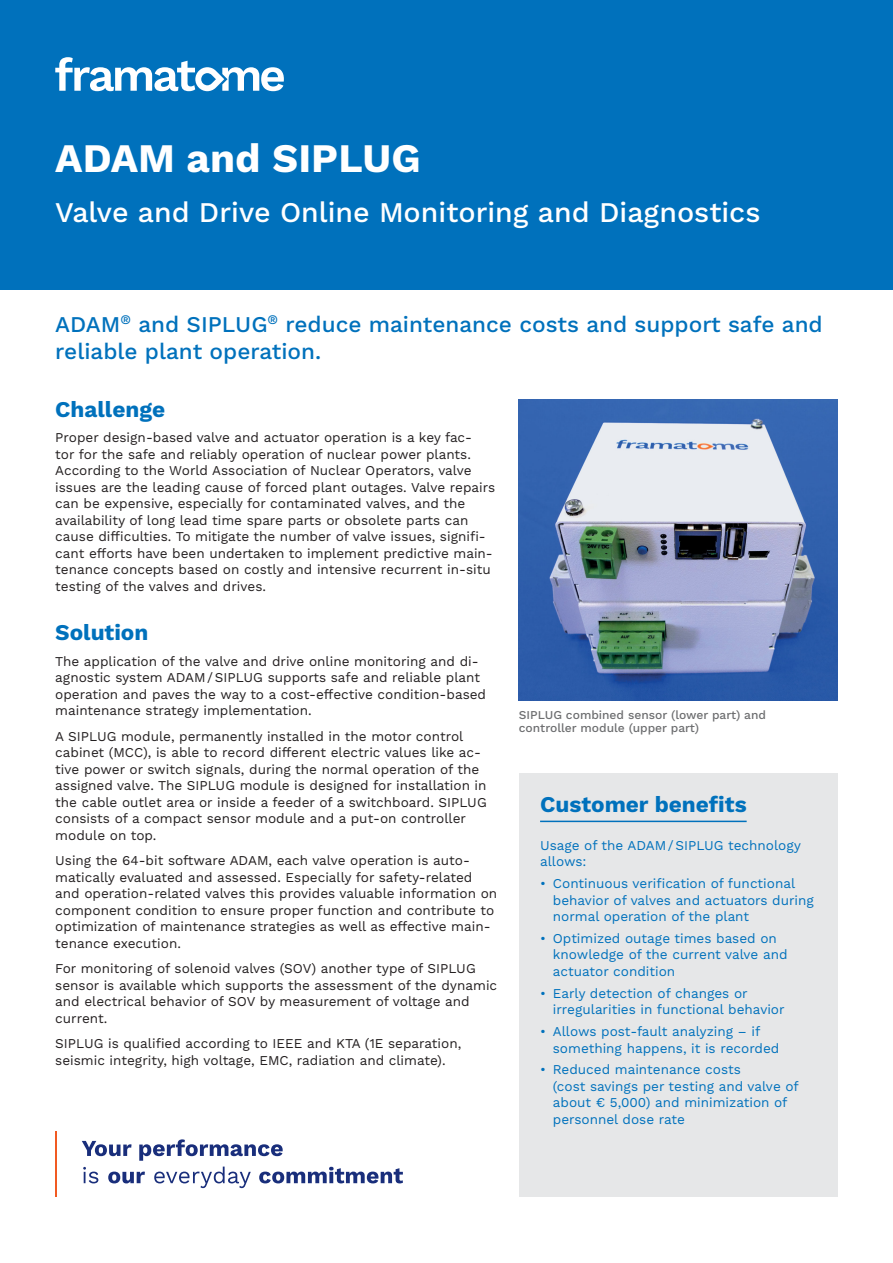
<style>
.page{position:relative;width:893px;height:1263px;background:#fff}
.page>*{position:absolute;margin:0;border:0;box-sizing:border-box;transform-origin:0 0}
.t1{font:700 40.5px "Work Sans";color:#fff}
.t2{font:500 28.5px "Work Sans";color:#fff}
.t3{font:500 22.5px/27px "Work Sans";color:#0071bc}
.t4{font:700 22.5px "Work Sans";color:#0071bc}
.t5{font:13.5px/16.5px "Work Sans";color:#231f20}
.t6{font:13.5px/16.5px "Work Sans";color:#0071bc}
.t7{font:500 12px/13.5px "Work Sans";color:#6d6e70}
</style>
<div class="page">
<div style="left:0;top:0;width:893px;height:289px;background:#0071bc"></div>
<svg style="left:55px;top:57px;width:229px;height:34px"></svg>
<div style="left:519px;top:774px;width:319px;height:423px;background:#e6e7e8"></div>
<svg style="left:82px;top:1141px;width:50px;height:15px"></svg>
<svg style="left:139px;top:1139px;width:144px;height:22px"></svg>
<svg style="left:83px;top:1167px;width:15px;height:16px"></svg>
<svg style="left:108px;top:1172px;width:37px;height:11px"></svg>
<svg style="left:154px;top:1167px;width:97px;height:21px"></svg>
<svg style="left:259px;top:1167px;width:144px;height:16px"></svg>
<hr style="left:55px;top:1131px;width:2px;height:66px;background:#f15a22">
<hr style="left:540px;top:821px;width:207px;height:1px;background:#0071bc">
<img style="left:519px;top:400px;width:319px;height:301px">
<h1 class="t1" style="left:55px;top:143px;width:367px">ADAM and SIPLUG</h1>
<h2 class="t2" style="left:55px;top:201px;width:707px">Valve and Drive Online Monitoring and Diagnostics</h2>
<h3 class="t3" style="left:55px;top:312px;width:769px">ADAM<sup>®</sup> and SIPLUG<sup>®</sup> reduce maintenance costs and support safe and reliable plant operation.</h3>
<h3 class="t4" style="left:55px;top:401px;width:111px">Challenge</h3>
<p class="t5" style="left:55px;top:431px;width:441px">Proper design-based valve and actuator operation is a key fac-<br>tor for the safe and reliably operation of nuclear power plants.<br>According to the World Association of Nuclear Operators, valve issues are the leading cause of forced plant outages. Valve repairs can be expensive, especially for contaminated valves, and the availability of long lead time spare parts or obsolete parts can cause difficulties. To mitigate the number of valve issues, signifi&shy;cant efforts have been undertaken to implement predictive main&shy;tenance concepts based on costly and intensive recurrent in-situ testing of the valves and drives.</p>
<h3 class="t4" style="left:55px;top:624px;width:95px">Solution</h3>
<p class="t5" style="left:55px;top:654px;width:432px">The application of the valve and drive online monitoring and di&shy;agnostic system ADAM / SIPLUG supports safe and reliable plant operation and paves the way to a cost-effective condition-based maintenance strategy implementation.</p>
<p class="t5" style="left:55px;top:729px;width:433px">A SIPLUG module, permanently installed in the motor control cabinet (MCC), is able to record different electric values like ac&shy;tive power or switch signals, during the normal operation of the assigned valve. The SIPLUG module is designed for installation in the cable outlet area or inside a feeder of a switchboard. SIPLUG consists of a compact sensor module and a put-on controller module on top.</p>
<p class="t5" style="left:55px;top:854px;width:443px">Using the 64-bit software ADAM, each valve operation is auto&shy;matically evaluated and assessed. Especially for safety-related and operation-related valves this provides valuable information on component condition to ensure proper function and contribute to optimization of maintenance strategies as well as effective main&shy;tenance execution.</p>
<p class="t5" style="left:55px;top:962px;width:443px">For monitoring of solenoid valves (SOV) another type of SIPLUG sensor is available which supports the assessment of the dynamic and electrical behavior of SOV by measurement of voltage and current.</p>
<p class="t5" style="left:55px;top:1037px;width:407px">SIPLUG is qualified according to IEEE and KTA (1E separation, seismic integrity, high voltage, EMC, radiation and climate).</p>
<p class="t7" style="left:519px;top:709px;width:249px">SIPLUG combined sensor (lower part) and controller module (upper part)</p>
<h3 class="t4" style="left:540px;top:795px;width:208px">Customer benefits</h3>
<p class="t6" style="left:540px;top:838px;width:262px">Usage of the ADAM / SIPLUG technology allows:</p>
<p class="t6" style="left:553px;top:876px;width:263px;text-indent:-13px">• Continuous verification of functional behavior of valves and actuators during normal operation of the plant</p>
<p class="t6" style="left:553px;top:931px;width:236px;text-indent:-13px">• Optimized outage times based on knowledge of the current valve and actuator condition</p>
<p class="t6" style="left:553px;top:986px;width:233px;text-indent:-13px">• Early detection of changes or irregularities in functional behavior</p>
<p class="t6" style="left:553px;top:1024px;width:228px;text-indent:-13px">• Allows post-fault analyzing – if something happens, it is recorded</p>
<p class="t6" style="left:553px;top:1063px;width:247px;text-indent:-13px">• Reduced maintenance costs<br>(cost savings per testing and valve of about € 5,000) and minimization of personnel dose rate</p>
</div>
